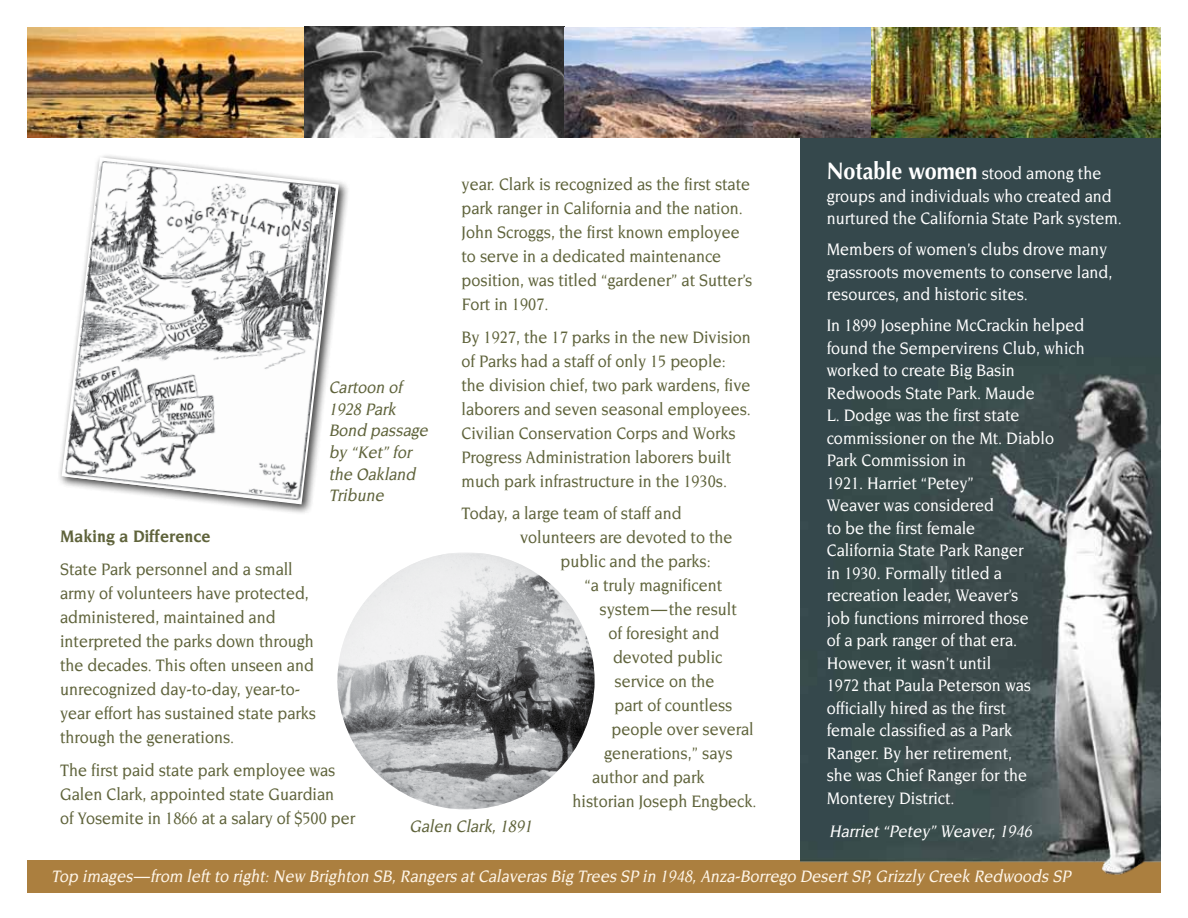
<style>
.page{position:relative;width:1188px;height:918px;background:#fff}
.page>*{position:absolute;margin:0;border:0;box-sizing:border-box;transform-origin:0 0}
.t1{font:500 18px/24px "Novarese";color:#5f633b;scale:.9 1}
.t2{font:500 18px/22.5px "Novarese";color:#fff;scale:.9 1}
.t3{font:italic 500 18px "Novarese";color:#fff6e9;scale:.9 1}
.t4{font:italic 500 18px/21.6px "Novarese";color:#5f633b;scale:.9 1}
.t5{font:italic 500 18px "Novarese";color:#fff;scale:.9 1}
.t6{font:700 18px "Novarese";color:#5f633b;scale:.9 1}
.s1{font-family:"Optima LT Std";font-weight:700;font-size:24px}
</style>
<div class="page">
<div style="left:27px;top:860px;width:1134px;height:32px;background:#ab7f3f"></div>
<img style="left:800px;top:138px;width:361px;height:737px">
<img style="left:27px;top:27px;width:278px;height:111px">
<img style="left:305px;top:27px;width:566px;height:111px">
<img style="left:871px;top:27px;width:290px;height:111px">
<img style="left:337px;top:553px;width:258px;height:256px">
<div style="left:57px;top:153px;width:293px;height:362px;background:#000;opacity:.75"></div>
<svg style="left:62px;top:157px;width:277px;height:347px"></svg>
<img style="left:65px;top:159px;width:271px;height:345px">
<p class="t1" style="left:462px;top:172px;width:325px">year. Clark is recognized as the first state park ranger in California and the nation.<br>John Scroggs, the first known employee to serve in a dedicated maintenance position, was titled “gardener” at Sutter’s Fort in 1907.</p>
<p class="t1" style="left:462px;top:325px;width:323px">By 1927, the 17 parks in the new Division of Parks had a staff of only 15 people: the division chief, two park wardens, five laborers and seven seasonal employees.<br>Civilian Conservation Corps and Works Progress Administration laborers built much park infrastructure in the 1930s.</p>
<p class="t1" style="left:462px;top:501px;width:246px">Today, a large team of staff and</p>
<p class="t1" style="left:520px;top:525px;width:238px">volunteers are devoted to the</p>
<p class="t1" style="left:561px;top:549px;width:169px">public and the parks:</p>
<p class="t1" style="left:585px;top:573px;width:154px">“a truly magnificent</p>
<p class="t1" style="left:600px;top:597px;width:154px">system — the result</p>
<p class="t1" style="left:609px;top:621px;width:125px">of foresight and</p>
<p class="t1" style="left:613px;top:645px;width:123px">devoted public</p>
<p class="t1" style="left:615px;top:669px;width:113px">service on the</p>
<p class="t1" style="left:615px;top:693px;width:133px">part of countless</p>
<p class="t1" style="left:612px;top:717px;width:160px">people over several</p>
<p class="t1" style="left:604px;top:741px;width:145px">generations,” says</p>
<p class="t1" style="left:592px;top:765px;width:127px">author and park</p>
<p class="t1" style="left:573px;top:789px;width:206px">historian Joseph Engbeck.</p>
<p class="t4" style="left:409px;top:815px;width:142px">Galen Clark,1891</p>
<p class="t4" style="left:329px;top:376px;width:116px">Cartoon of<br>1928 Park<br>Bond passage by “Ket”for the Oakland<br>Tribune</p>
<p class="t6" style="left:60px;top:526px;width:169px">Making a Difference</p>
<p class="t1" style="left:60px;top:557px;width:286px">State Park personnel and a small army of volunteers have protected, administered, maintained and interpreted the parks down through the decades. This often unseen and unrecognized day-to-day, year-to&shy;year effort has sustained state parks through the generations.</p>
<p class="t1" style="left:60px;top:758px;width:329px">The first paid state park employee was<br>Galen Clark, appointed state Guardian<br>of Yosemite in 1866 at a salary of $500 per</p>
<p class="t2" style="left:827px;top:162px;width:330px"><span class="s1">Notable women</span> stood among the groups and individuals who created and nurtured the California State Park system.</p>
<p class="t2" style="left:827px;top:238px;width:319px">Members of women’s clubs drove many grassroots movements to conserve land, resources, and historic sites.</p>
<p class="t2" style="left:827px;top:314px;width:288px">In 1899 Josephine McCrackin helped found the Sempervirens Club, which worked to create Big Basin<br>Redwoods State Park. Maude<br>L. Dodge was the first state commissioner on the Mt. Diablo<br>Park Commission in<br>1921. Harriet “Petey”<br>Weaver was considered<br>to be the first female<br>California State Park Ranger<br>in 1930. Formally titled a<br>recreation leader, Weaver’s<br>job functions mirrored those<br>of a park ranger of that era.<br>However, it wasn’t until<br>1972 that Paula Peterson was officially hired as the first<br>female classified as a Park<br>Ranger. By her retirement,<br>she was Chief Ranger for the<br>Monterey District.</p>
<p class="t5" style="left:829px;top:821px;width:231px">Harriet“Petey”Weaver,1946</p>
<p class="t3" style="left:51px;top:866px;width:1138px">Top images—from leftto right:New Brighton SB,Rangers atCalaveras Big Trees SP in 1948,Anza-Borrego DesertSP,Grizzly Creek Redwoods SP</p>
</div>
